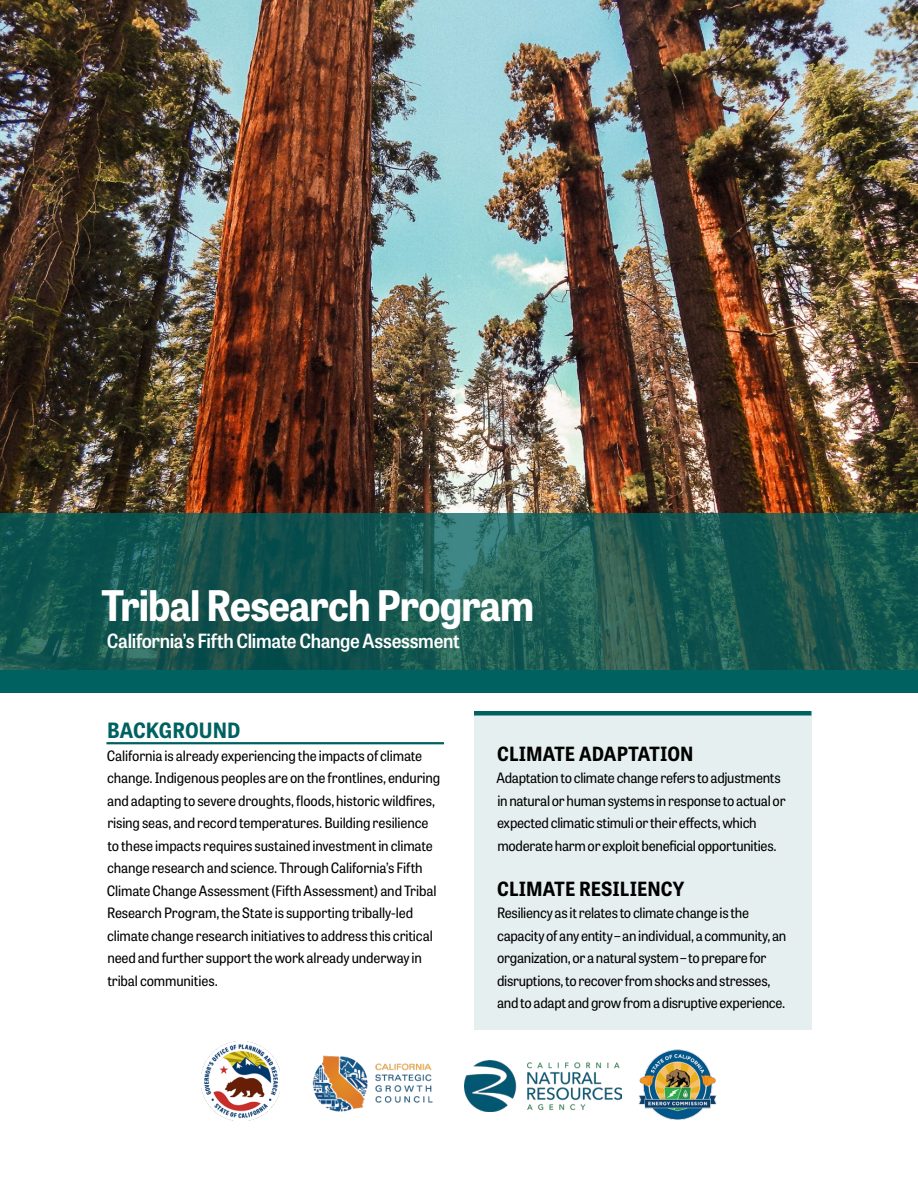
<style>
.page{position:relative;width:918px;height:1188px;background:#fff}
.page>*{position:absolute;margin:0;border:0;box-sizing:border-box;transform-origin:0 0}
.t1{font:700 42px "Tablet Gothic Narrow";letter-spacing:-.02em;color:#fff}
.t2{font:700 21px "Tablet Gothic Narrow";letter-spacing:.005em;color:#006161}
.t3{font:19.5px "Tablet Gothic Narrow Sb";letter-spacing:-.02em;color:#fff}
.t4{font:700 19.5px "Tablet Gothic Narrow";letter-spacing:.005em;color:#000}
.t5{font:14.25px/22.5px "Tablet Gothic Narrow";letter-spacing:-.01em;color:#000}
</style>
<div class="page">
<img style="left:0;top:0;width:918px;height:513px">
<div style="left:474px;top:716px;width:338px;height:314px;background:#e6efef"></div>
<svg style="left:0;top:513px;width:918px;height:180px;background:#175a54"></svg>
<hr style="left:106px;top:742px;width:338px;height:2px;background:#006161">
<div style="left:474px;top:711px;width:338px;height:5px;background:#006161"></div>
<img style="left:201px;top:1041px;width:79px;height:79px">
<img style="left:312px;top:1055px;width:121px;height:57px">
<img style="left:464px;top:1060px;width:157px;height:52px">
<img style="left:638px;top:1050px;width:79px;height:69px">
<h1 class="t1" style="left:102px;top:576px;width:434px">Tribal Research Program</h1>
<h1 class="t3" style="left:107px;top:627px;width:354px">California’s Fifth Climate Change Assessment</h1>
<h2 class="t2" style="left:107px;top:715px;width:135px">BACKGROUND</h2>
<p class="t5" style="left:107px;top:744px;width:335px">California is already experiencing the impacts of climate change. Indigenous peoples are on the frontlines, enduring and adapting to severe droughts, floods, historic wildfires, rising seas, and record temperatures. Building resilience to these impacts requires sustained investment in climate change research and science. Through California’s Fifth Climate Change Assessment (Fifth Assessment) and Tribal Research Program, the State is supporting tribally-led climate change research initiatives to address this critical need and further support the work already underway in tribal communities.</p>
<h3 class="t4" style="left:497px;top:740px;width:198px">CLIMATE ADAPTATION</h3>
<p class="t5" style="left:496px;top:766px;width:291px">Adaptation to climate change refers to adjustments in natural or human systems in response to actual or expected climatic stimuli or their effects, which moderate harm or exploit beneficial opportunities.</p>
<h3 class="t4" style="left:497px;top:875px;width:189px">CLIMATE RESILIENCY</h3>
<p class="t5" style="left:497px;top:901px;width:291px">Resiliency as it relates to climate change is the capacity of any entity – an individual, a community, an organization, or a natural system – to prepare for disruptions, to recover from shocks and stresses, and to adapt and grow from a disruptive experience.</p>
</div>
